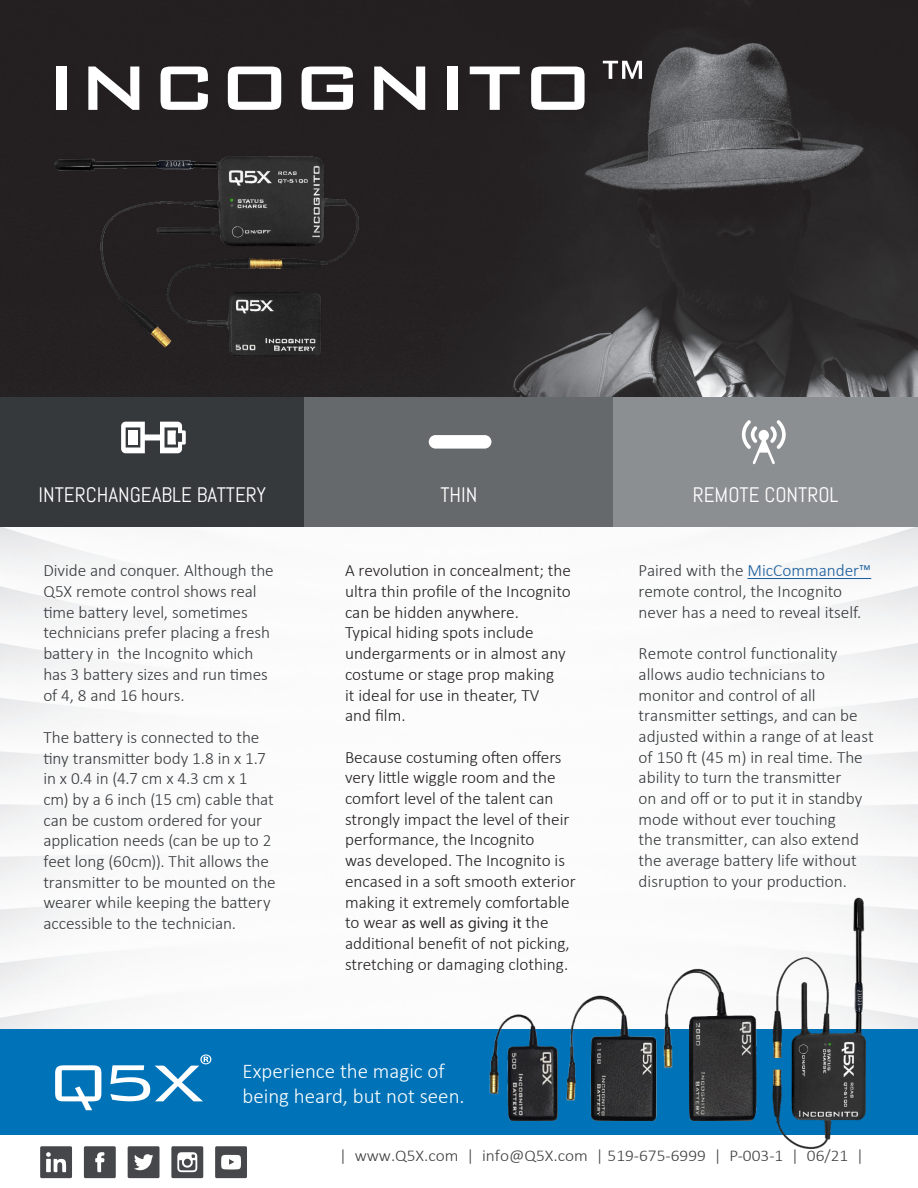
<style>
.page{position:relative;width:918px;height:1188px;background:#fff}
.page>*{position:absolute;margin:0;border:0;box-sizing:border-box;transform-origin:0 0}
.t1{font:500 84px "Bank Gothic BT";color:#fff}
.t2{font:300 21px/25.2px "Calibri";color:#fff}
.white_titles{font:21px "Abel";color:#fff}
.Pa0{font:300 17.25px/20.7px "Calibri";color:#231f20}
.Pa0-2{font:300 17.25px/20.7px "Calibri";letter-spacing:-.005em;color:#36393c}
.Pa0-3{font:300 17.25px/20.7px "Calibri";color:#363a3c}
.Bodytext_10px_Center{font:300 16.5px "Calibri";color:#3f3f3f;scale:1.05 1}
.Pa0-4{font:15px "Segoe UI";color:#231f20}
.s1{font-size:69px}
.s2{font-family:"Calibri";font-weight:300;font-size:17.25px}
.s3{color:#175d9e}
</style>
<div class="page">
<img style="left:0;top:0;width:918px;height:397px">
<div style="left:0;top:1029px;width:918px;height:106px;background:#0073b8"></div>
<svg style="left:55px;top:1065px;width:46px;height:45px"></svg>
<svg style="left:110px;top:1054px;width:101px;height:47px"></svg>
<hr style="left:747px;top:578px;width:124px;height:1px;background:#175d9e">
<div style="left:0;top:397px;width:305px;height:130px;background:#36393c"></div>
<div style="left:613px;top:397px;width:305px;height:130px;background:#8c8f91"></div>
<div style="left:305px;top:397px;width:308px;height:130px;background:#66696b"></div>
<svg style="left:742px;top:420px;width:44px;height:44px"></svg>
<svg style="left:121px;top:422px;width:65px;height:31px"></svg>
<div style="left:429px;top:435px;width:62px;height:14px;background:#fff;border-radius:7px"></div>
<img style="left:54px;top:151px;width:304px;height:208px">
<img style="left:484px;top:965px;width:278px;height:156px">
<img style="left:769px;top:898px;width:102px;height:251px">
<div style="left:52px;top:57px;width:603px;height:65px;background:#231f20"></div>
<div style="left:84px;top:1146px;width:32px;height:32px;background:#45474a;border-radius:2px"></div>
<svg style="left:95px;top:1152px;width:9px;height:20px"></svg>
<div style="left:128px;top:1146px;width:32px;height:32px;background:#45474a;border-radius:2px"></div>
<svg style="left:134px;top:1154px;width:19px;height:17px"></svg>
<div style="left:215px;top:1146px;width:32px;height:32px;background:#45474a;border-radius:2px"></div>
<svg style="left:221px;top:1155px;width:20px;height:15px"></svg>
<div style="left:171px;top:1146px;width:32px;height:32px;background:#45474a;border-radius:2px"></div>
<svg style="left:177px;top:1152px;width:20px;height:20px"></svg>
<div style="left:40px;top:1146px;width:32px;height:32px;background:#45474a;border-radius:2px"></div>
<svg style="left:46px;top:1152px;width:20px;height:20px"></svg>
<p class="t1" style="left:45px;top:42px;width:609px">INCOGNITO<span class="s1">™</span></p>
<p class="white_titles" style="left:38px;top:482px;width:229px">INTERCHANGEABLE BATTERY</p>
<p class="white_titles" style="left:440px;top:482px;width:39px">THIN</p>
<p class="white_titles" style="left:693px;top:482px;width:147px">REMOTE CONTROL</p>
<p class="Pa0-2" style="left:43px;top:560px;width:232px">Divide and conquer. Although the<br>Q5X remote control shows real time battery level, sometimes technicians prefer placing a fresh battery in the Incognito which has 3 battery sizes and run times of 4, 8 and 16 hours.</p>
<p class="Pa0-2" style="left:43px;top:727px;width:234px">The battery is connected to the tiny transmitter body 1.8 in x 1.7 in x 0.4 in (4.7 cm x 4.3 cm x 1 cm) by a 6 inch (15 cm) cable that can be custom ordered for your application needs (can be up to 2 feet long (60cm)). Thit allows the transmitter to be mounted on the wearer while keeping the battery accessible to the technician.</p>
<p class="Pa0" style="left:345px;top:560px;width:227px">A revolution in concealment; the ultra thin profile of the Incognito can be hidden anywhere.<br>Typical hiding spots include undergarments or in almost any costume or stage prop making</p>
<p class="Pa0" style="left:345px;top:684px;width:196px">it ideal for use in theater, TV</p>
<p class="Pa0" style="left:345px;top:705px;width:62px">and film.</p>
<p class="Pa0" style="left:345px;top:746px;width:232px">Because costuming often offers very little wiggle room and the comfort level of the talent can strongly impact the level of their performance, the Incognito<br>was developed. The Incognito is encased in a soft smooth exterior making it extremely comfortable</p>
<p class="Pa0-4" style="left:345px;top:909px;width:205px"><span class="s2">to wear</span> as well as giving it <span class="s2">the</span></p>
<p class="Pa0" style="left:345px;top:933px;width:226px">additional benefit of not picking, stretching or damaging clothing.</p>
<p class="t2" style="left:242px;top:1058px;width:224px">Experience the magic of being heard, but not seen.</p>
<p class="Pa0-3" style="left:639px;top:560px;width:234px">Paired with the <span class="s3">MicCommander™ </span>remote control, the Incognito never has a need to reveal itself.</p>
<p class="Pa0-3" style="left:639px;top:643px;width:237px">Remote control functionality allows audio technicians to monitor and control of all transmitter settings, and can be adjusted within a range of at least of 150 ft (45 m) in real time. The ability to turn the transmitter<br>on and off or to put it in standby mode without ever touching<br>the transmitter, can also extend the average battery life without disruption to your production.</p>
<p class="Bodytext_10px_Center" style="left:339px;top:1146px;width:501px">| www.Q5X.com | info@Q5X.com | 519-675-6999 | P-003-1 | 06/21 |</p>
</div>
